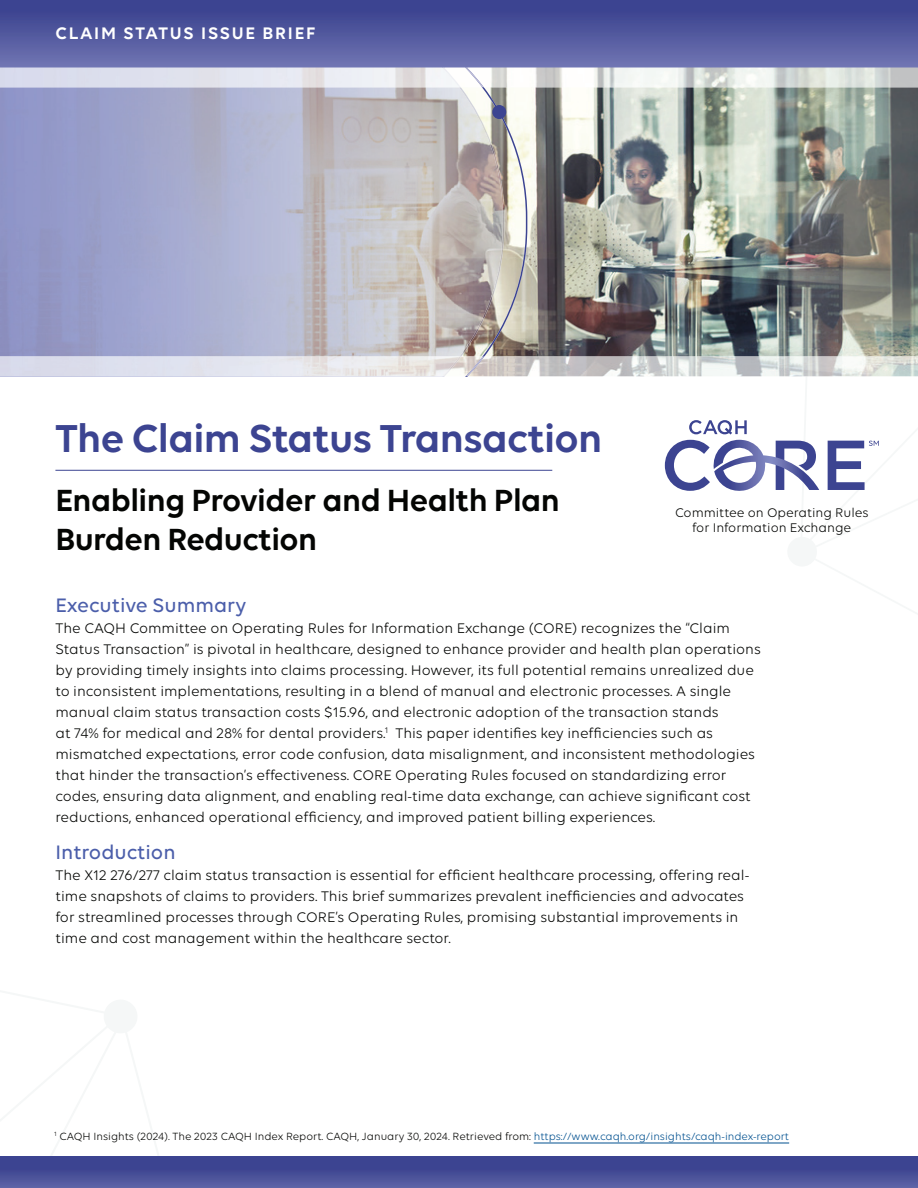
<style>
.page{position:relative;width:918px;height:1188px;background:#fff}
.page>*{position:absolute;margin:0;border:0;box-sizing:border-box;transform-origin:0 0}
.t1{font:600 42px "Volte";letter-spacing:-.015em;color:#3c4491}
.t2{font:600 33px/39px "Volte";letter-spacing:-.015em;color:#040503}
.t3{font:500 21px "Volte";color:#4b5eaa}
.t4{font:600 18px "Volte";letter-spacing:.1em;color:#fff}
.t5{font:15px/21px "Volte";color:#040503}
.t6{font:13.5px/15px "Volte";color:#040503;text-align:center}
.t7{font:11.25px "Volte";color:#040503}
.s1{color:#025190}
</style>
<div class="page">
<svg style="left:0;top:1156px;width:168px;height:1px"></svg>
<img style="left:527px;top:87px;width:391px;height:270px">
<svg style="left:465px;top:87px;width:62px;height:290px"></svg>
<img style="left:0;top:87px;width:459px;height:270px">
<img style="left:459px;top:87px;width:45px;height:270px">
<svg style="left:0;top:376px;width:445px;height:1px"></svg>
<div style="left:0;top:0;width:918px;height:68px;background:linear-gradient(to bottom,#353d8b,#7075b2)"></div>
<hr style="left:55px;top:470px;width:497px;height:1px;background:#3c4491">
<svg style="left:665px;top:376px;width:253px;height:115px"></svg>
<div style="left:492px;top:105px;width:14px;height:14px;background:#3c4491;border-radius:50%"></div>
<img style="left:491px;top:69px;width:427px;height:18px">
<svg style="left:466px;top:69px;width:18px;height:18px"></svg>
<svg style="left:0;top:68px;width:918px;height:1px"></svg>
<img style="left:461px;top:357px;width:457px;height:19px">
<svg style="left:466px;top:357px;width:18px;height:19px"></svg>
<img style="left:0;top:357px;width:443px;height:19px">
<img style="left:443px;top:357px;width:18px;height:19px">
<hr style="left:534px;top:1143px;width:255px;height:1px;background:#025190">
<svg style="left:0;top:1157px;width:918px;height:31px;background:#474e97"></svg>
<p class="t4" style="left:56px;top:22px;width:261px">CLAIM STATUS ISSUE BRIEF</p>
<h1 class="t1" style="left:56px;top:413px;width:549px">The Claim Status Transaction</h1>
<h2 class="t2" style="left:56px;top:480px;width:506px">Enabling Provider and Health Plan<br>Burden Reduction</h2>
<p class="t6" style="left:675px;top:505px;width:195px">Committee on Operating Rules for Information Exchange</p>
<h3 class="t3" style="left:56px;top:593px;width:192px">Executive Summary</h3>
<p class="t5" style="left:56px;top:618px;width:707px">The CAQH Committee on Operating Rules for Information Exchange (CORE) recognizes the “Claim Status Transaction” is pivotal in healthcare, designed to enhance provider and health plan operations by providing timely insights into claims processing. However, its full potential remains unrealized due to inconsistent implementations, resulting in a blend of manual and electronic processes. A single manual claim status transaction costs $15.96, and electronic adoption of the transaction stands<br>at 74% for medical and 28% for dental providers.<sup>1</sup> This paper identifies key inefficiencies such as mismatched expectations, error code confusion, data misalignment, and inconsistent methodologies that hinder the transaction’s effectiveness. CORE Operating Rules focused on standardizing error codes, ensuring data alignment, and enabling real-time data exchange, can achieve significant cost reductions, enhanced operational efficiency, and improved patient billing experiences.</p>
<h3 class="t3" style="left:56px;top:840px;width:122px">Introduction</h3>
<p class="t5" style="left:56px;top:864px;width:695px">The X12 276/277 claim status transaction is essential for efficient healthcare processing, offering real&shy;time snapshots of claims to providers. This brief summarizes prevalent inefficiencies and advocates for streamlined processes through CORE’s Operating Rules, promising substantial improvements in time and cost management within the healthcare sector.</p>
<p class="t7" style="left:54px;top:1130px;width:737px"><sup>1</sup> CAQH Insights (2024). The 2023 CAQH Index Report. CAQH, January 30, 2024. Retrieved from: <span class="s1">https://www.caqh.org/insights/caqh-index-report</span></p>
</div>
